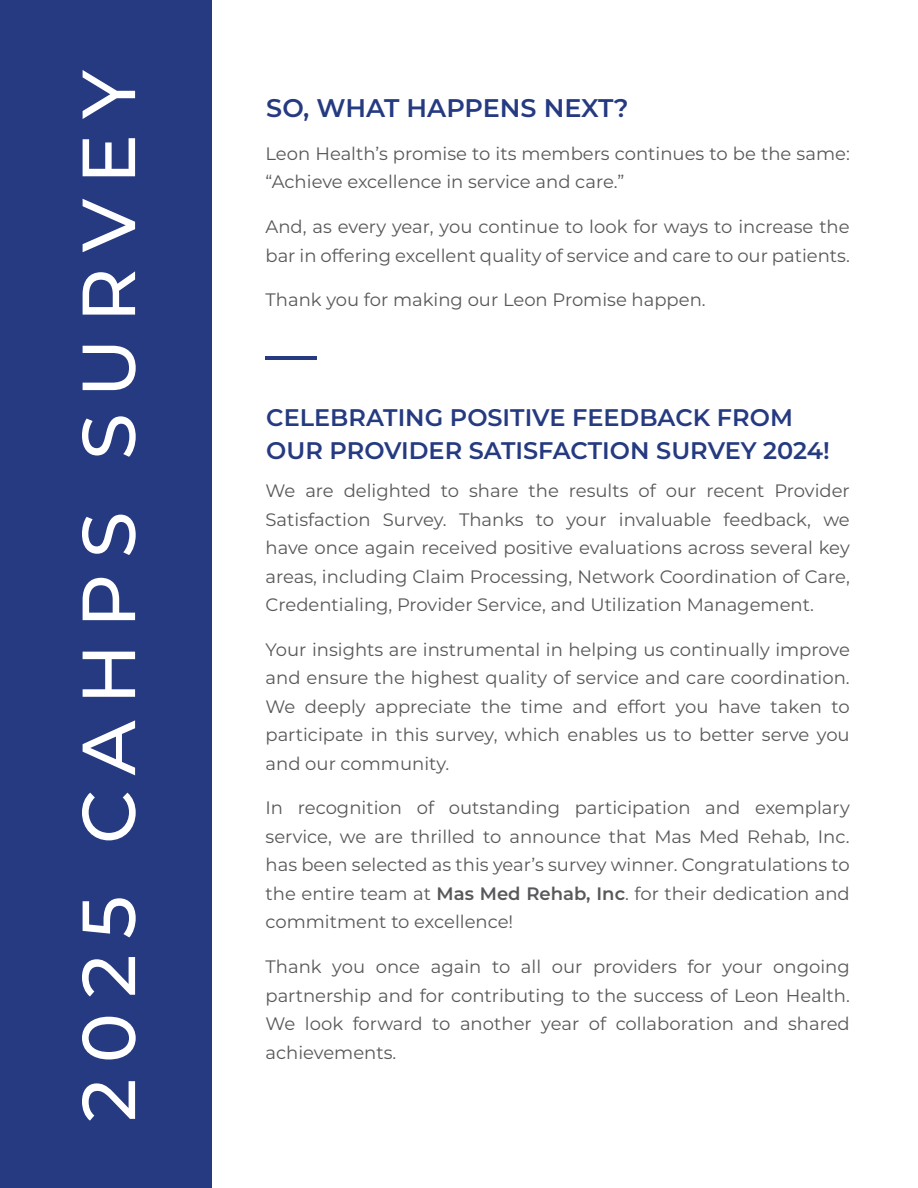
<style>
.page{position:relative;width:918px;height:1188px;background:#fff}
.page>*{position:absolute;margin:0;border:0;box-sizing:border-box;transform-origin:0 0}
.t1{font:500 75px "Montserrat";letter-spacing:.21em;color:#fff}
.t2{font:600 25.5px "Montserrat";color:#253a80}
.t3{font:600 24px/33px "Montserrat";color:#253a80}
.t4{font:18px/28.5px "Montserrat";color:#57585a;text-align:justify}
.s1{font-weight:600}
</style>
<div class="page">
<div style="left:0;top:0;width:212px;height:1188px;background:#253a80"></div>
<hr style="left:266px;top:356px;width:51px;height:4px;background:#253a80">
<p class="t1" style="left:56px;top:1122px;width:1053px;rotate:-90deg">2025 CAHPS SURVEY</p>
<h2 class="t2" style="left:266px;top:90px;width:364px">SO, WHAT HAPPENS NEXT?</h2>
<p class="t4" style="left:266px;top:139px;width:586px">Leon Health’s promise to its members continues to be the same: “Achieve excellence in service and care.”</p>
<p class="t4" style="left:266px;top:212px;width:586px">And, as every year, you continue to look for ways to increase the bar in offering excellent quality of service and care to our patients.</p>
<p class="t4" style="left:266px;top:285px;width:442px">Thank you for making our Leon Promise happen.</p>
<h3 class="t3" style="left:266px;top:400px;width:565px">CELEBRATING POSITIVE FEEDBACK FROM<br>OUR PROVIDER SATISFACTION SURVEY 2024!</h3>
<p class="t4" style="left:266px;top:476px;width:586px">We are delighted to share the results of our recent Provider Satisfaction Survey. Thanks to your invaluable feedback, we have once again received positive evaluations across several key areas, including Claim Processing, Network Coordination of Care, Credentialing, Provider Service, and Utilization Management.</p>
<p class="t4" style="left:266px;top:634px;width:586px">Your insights are instrumental in helping us continually improve and ensure the highest quality of service and care coordination.<br>We deeply appreciate the time and effort you have taken to participate in this survey, which enables us to better serve you and our community.</p>
<p class="t4" style="left:266px;top:793px;width:586px">In recognition of outstanding participation and exemplary service, we are thrilled to announce that Mas Med Rehab, Inc. has been selected as this year’s survey winner. Congratulations to the entire team at <span class="s1">Mas Med Rehab, Inc</span>. for their dedication and commitment to excellence!</p>
<p class="t4" style="left:266px;top:952px;width:586px">Thank you once again to all our providers for your ongoing partnership and for contributing to the success of Leon Health.<br>We look forward to another year of collaboration and shared achievements.</p>
</div>
